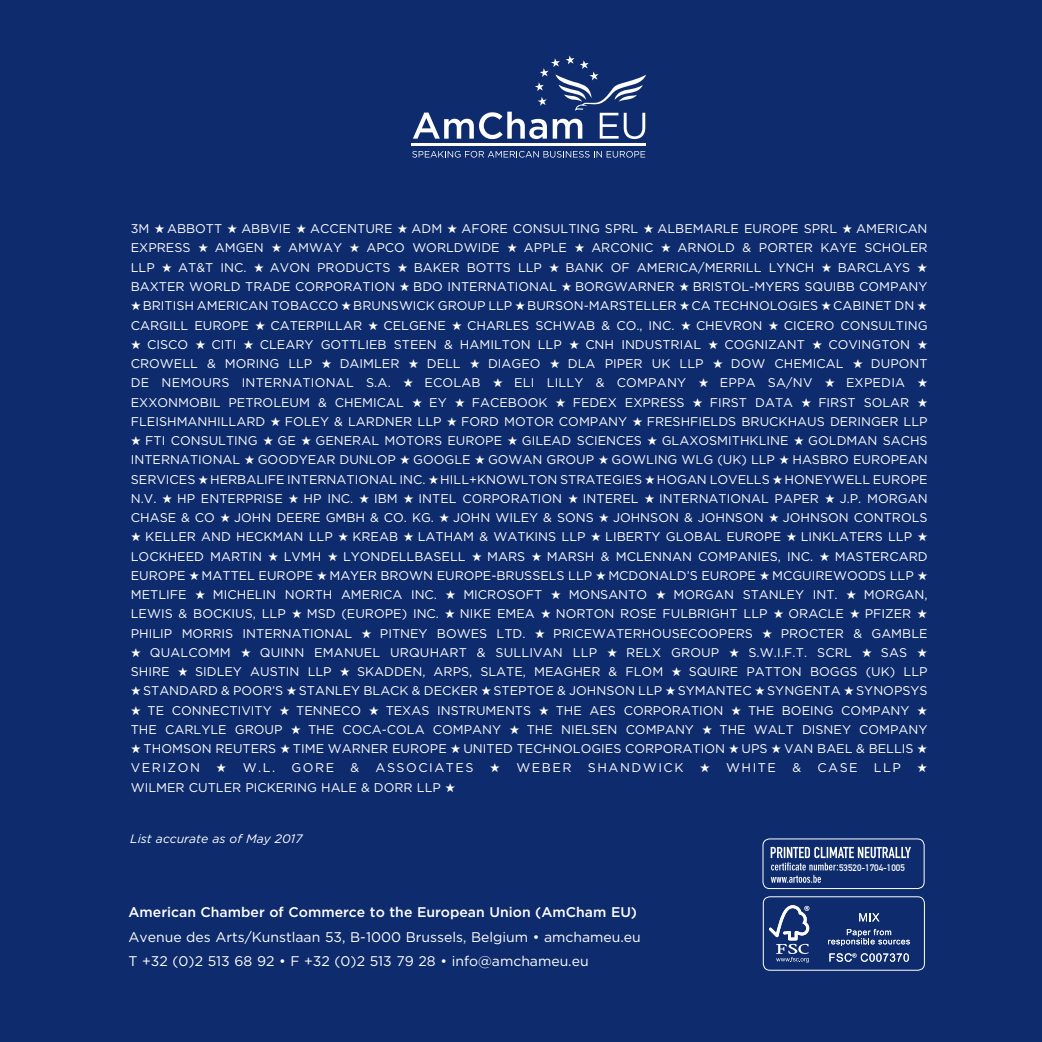
<style>
.page{position:relative;width:1042px;height:1042px;background:#0d2b6d}
.page>*{position:absolute;margin:0;border:0;box-sizing:border-box;transform-origin:0 0}
.t1{font:14px/24.5px "Gotham";color:#fff}
.t2{font:500 14px "Gotham";color:#fff}
.t3{font:12.6px/19.2px "Gotham";color:#fff;text-align:justify}
.t4{font:12.6px "Gotham";letter-spacing:.12em;color:#fff}
.t5{font:italic 12.25px "Gotham";color:#fff}
.t6{font:700 9.28px "DIN Alternate";color:#fff}
</style>
<div class="page">
<hr style="left:412px;top:144px;width:234px;height:2px;background:#fff">
<svg style="left:413px;top:55px;width:233px;height:84px"></svg>
<svg style="left:412px;top:151px;width:233px;height:7px"></svg>
<div style="left:763px;top:896px;width:162px;height:74px;border:1px solid #fff;border-radius:7px"></div>
<svg style="left:769px;top:905px;width:40px;height:57px"></svg>
<svg style="left:859px;top:913px;width:20px;height:8px"></svg>
<svg style="left:828px;top:929px;width:82px;height:17px"></svg>
<svg style="left:829px;top:953px;width:80px;height:9px"></svg>
<div style="left:762px;top:838px;width:162px;height:51px;border:1px solid #fff;border-radius:7px"></div>
<svg style="left:770px;top:847px;width:141px;height:36px"></svg>
<p class="t3" style="left:131px;top:219px;width:798px">3M ★ ABBOTT ★ ABBVIE ★ ACCENTURE ★ ADM ★ AFORE CONSULTING SPRL ★ ALBEMARLE EUROPE SPRL ★ AMERICAN EXPRESS ★ AMGEN ★ AMWAY ★ APCO WORLDWIDE ★ APPLE ★ ARCONIC ★ ARNOLD &amp; PORTER KAYE SCHOLER LLP ★ AT&amp;T INC. ★ AVON PRODUCTS ★ BAKER BOTTS LLP ★ BANK OF AMERICA/MERRILL LYNCH ★ BARCLAYS ★ BAXTER WORLD TRADE CORPORATION ★ BDO INTERNATIONAL ★ BORGWARNER ★ BRISTOL-MYERS SQUIBB COMPANY</p>
<p class="t3" style="left:131px;top:296px;width:798px">★ BRITISH AMERICAN TOBACCO ★ BRUNSWICK GROUP LLP ★ BURSON-MARSTELLER ★ CA TECHNOLOGIES ★ CABINET DN ★<br>CARGILL EUROPE ★ CATERPILLAR ★ CELGENE ★ CHARLES SCHWAB &amp; CO., INC. ★ CHEVRON ★ CICERO CONSULTING</p>
<p class="t3" style="left:131px;top:334px;width:798px">★ CISCO ★ CITI ★ CLEARY GOTTLIEB STEEN &amp; HAMILTON LLP ★ CNH INDUSTRIAL ★ COGNIZANT ★ COVINGTON ★ CROWELL &amp; MORING LLP ★ DAIMLER ★ DELL ★ DIAGEO ★ DLA PIPER UK LLP ★ DOW CHEMICAL ★ DUPONT DE NEMOURS INTERNATIONAL S.A. ★ ECOLAB ★ ELI LILLY &amp; COMPANY ★ EPPA SA/NV ★ EXPEDIA ★ EXXONMOBIL PETROLEUM &amp; CHEMICAL ★ EY ★ FACEBOOK ★ FEDEX EXPRESS ★ FIRST DATA ★ FIRST SOLAR ★ FLEISHMANHILLARD ★ FOLEY &amp; LARDNER LLP ★ FORD MOTOR COMPANY ★ FRESHFIELDS BRUCKHAUS DERINGER LLP</p>
<p class="t3" style="left:131px;top:431px;width:798px">★ FTI CONSULTING ★ GE ★ GENERAL MOTORS EUROPE ★ GILEAD SCIENCES ★ GLAXOSMITHKLINE ★ GOLDMAN SACHS INTERNATIONAL ★ GOODYEAR DUNLOP ★ GOOGLE ★ GOWAN GROUP ★ GOWLING WLG (UK) LLP ★ HASBRO EUROPEAN SERVICES ★ HERBALIFE INTERNATIONAL INC. ★ HILL+KNOWLTON STRATEGIES ★ HOGAN LOVELLS ★ HONEYWELL EUROPE N.V. ★ HP ENTERPRISE ★ HP INC. ★ IBM ★ INTEL CORPORATION ★ INTEREL ★ INTERNATIONAL PAPER ★ J.P. MORGAN CHASE &amp; CO ★ JOHN DEERE GMBH &amp; CO. KG. ★ JOHN WILEY &amp; SONS ★ JOHNSON &amp; JOHNSON ★ JOHNSON CONTROLS</p>
<p class="t3" style="left:131px;top:527px;width:798px">★ KELLER AND HECKMAN LLP ★ KREAB ★ LATHAM &amp; WATKINS LLP ★ LIBERTY GLOBAL EUROPE ★ LINKLATERS LLP ★ LOCKHEED MARTIN ★ LVMH ★ LYONDELLBASELL ★ MARS ★ MARSH &amp; MCLENNAN COMPANIES, INC. ★ MASTERCARD EUROPE ★ MATTEL EUROPE ★ MAYER BROWN EUROPE-BRUSSELS LLP ★ MCDONALD’S EUROPE ★ MCGUIREWOODS LLP ★ METLIFE ★ MICHELIN NORTH AMERICA INC. ★ MICROSOFT ★ MONSANTO ★ MORGAN STANLEY INT. ★ MORGAN, LEWIS &amp; BOCKIUS, LLP ★ MSD (EUROPE) INC. ★ NIKE EMEA ★ NORTON ROSE FULBRIGHT LLP ★ ORACLE ★ PFIZER ★ PHILIP MORRIS INTERNATIONAL ★ PITNEY BOWES LTD. ★ PRICEWATERHOUSECOOPERS ★ PROCTER &amp; GAMBLE</p>
<p class="t3" style="left:131px;top:642px;width:798px">★ QUALCOMM ★ QUINN EMANUEL URQUHART &amp; SULLIVAN LLP ★ RELX GROUP ★ S.W.I.F.T. SCRL ★ SAS ★<br>SHIRE ★ SIDLEY AUSTIN LLP ★ SKADDEN, ARPS, SLATE, MEAGHER &amp; FLOM ★ SQUIRE PATTON BOGGS (UK) LLP</p>
<p class="t3" style="left:131px;top:681px;width:798px">★ STANDARD &amp; POOR’S ★ STANLEY BLACK &amp; DECKER ★ STEPTOE &amp; JOHNSON LLP ★ SYMANTEC ★ SYNGENTA ★ SYNOPSYS</p>
<p class="t3" style="left:131px;top:700px;width:798px">★ TE CONNECTIVITY ★ TENNECO ★ TEXAS INSTRUMENTS ★ THE AES CORPORATION ★ THE BOEING COMPANY ★<br>THE CARLYLE GROUP ★ THE COCA-COLA COMPANY ★ THE NIELSEN COMPANY ★ THE WALT DISNEY COMPANY</p>
<p class="t3" style="left:131px;top:739px;width:798px">★ THOMSON REUTERS ★ TIME WARNER EUROPE ★ UNITED TECHNOLOGIES CORPORATION ★ UPS ★ VAN BAEL &amp; BELLIS ★<br>VERIZON</p>
<p class="t3" style="left:216px;top:758px;width:61px">★ W.L.</p>
<p class="t3" style="left:291px;top:758px;width:44px">GORE</p>
<p class="t3" style="left:350px;top:758px;width:10px">&amp;</p>
<p class="t4" style="left:375px;top:760px;width:100px">ASSOCIATES</p>
<p class="t3" style="left:490px;top:758px;width:83px">★ WEBER</p>
<p class="t4" style="left:588px;top:760px;width:97px">SHANDWICK</p>
<p class="t3" style="left:700px;top:758px;width:78px">★ WHITE</p>
<p class="t3" style="left:792px;top:758px;width:10px">&amp;</p>
<p class="t3" style="left:817px;top:758px;width:42px">CASE</p>
<p class="t3" style="left:874px;top:758px;width:29px">LLP</p>
<p class="t3" style="left:131px;top:777px;width:326px">WILMER CUTLER PICKERING HALE &amp; DORR LLP ★</p>
<p class="t5" style="left:130px;top:831px;width:174px">List accurate as of May 2017</p>
<p class="t2" style="left:128px;top:903px;width:510px">American Chamber of Commerce to the European Union (AmCham EU)</p>
<p class="t1" style="left:128px;top:924px;width:514px">Avenue des Arts/Kunstlaan 53, B-1000 Brussels, Belgium • amchameu.eu<br>T +32 (0)2 513 68 92 • F +32 (0)2 513 79 28 • info@amchameu.eu</p>
<p class="t6" style="left:839px;top:860px;width:67px">53520-1704-1005</p>
</div>
